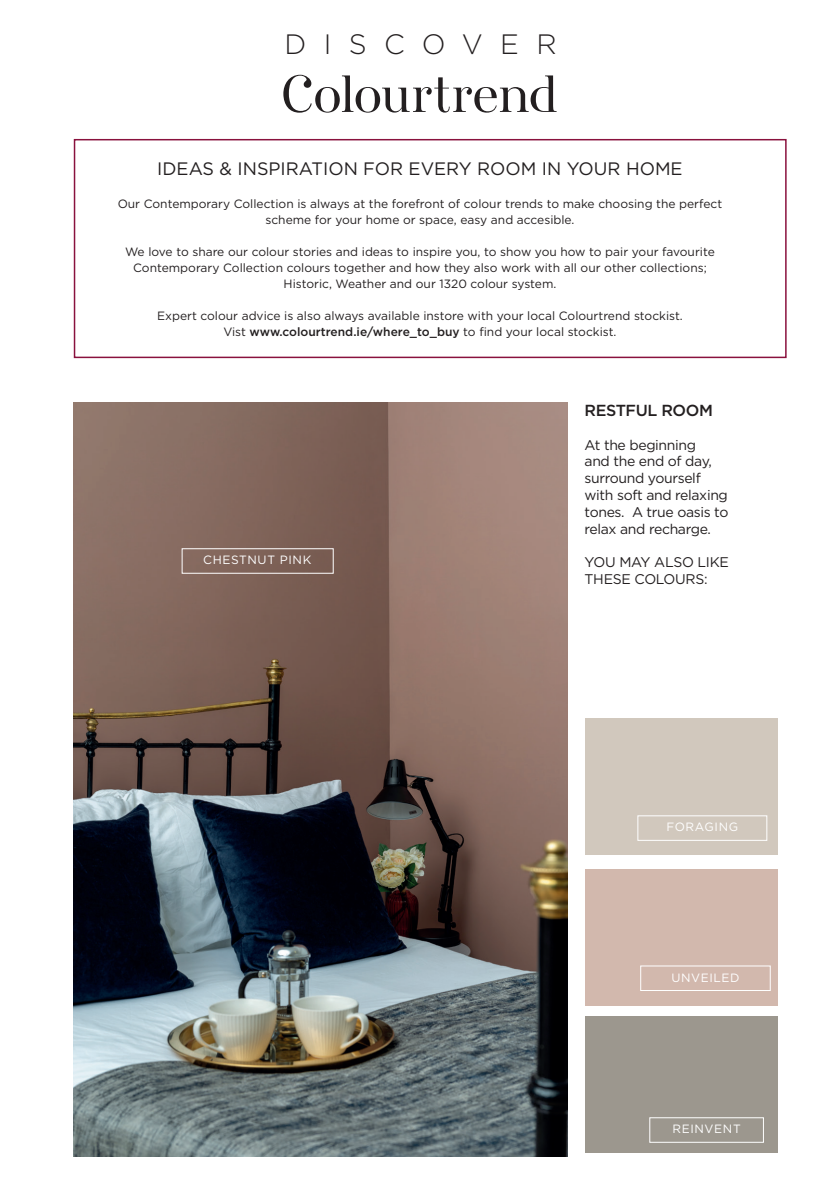
<style>
.page{position:relative;width:840px;height:1191px;background:#fff}
.page>*{position:absolute;margin:0;border:0;box-sizing:border-box;transform-origin:0 0}
.t1{font:300 28px "Gotham";letter-spacing:.62em;color:#231f20}
.t2{font:18px "Gotham";color:#231f20}
.t3{font:500 16px "Gotham";letter-spacing:-.025em;color:#231f20}
.t4{font:14px/16.8px "Gotham";letter-spacing:-.025em;color:#231f20}
.t5{font:12px/16px "Gotham";color:#231f20;text-align:center}
.t6{font:12px "Gotham";letter-spacing:.05em;color:#fff}
.s1{font-weight:500}
</style>
<div class="page">
<div style="left:74px;top:139px;width:712px;height:219px;border:2px solid #89113d"></div>
<svg style="left:283px;top:75px;width:273px;height:38px"></svg>
<img style="left:74px;top:403px;width:493px;height:754px">
<div style="left:584px;top:719px;width:193px;height:136px;background:#d1c8bd"></div>
<div style="left:584px;top:869px;width:193px;height:136px;background:#d2b8ad"></div>
<div style="left:584px;top:1016px;width:193px;height:136px;background:#9c978e"></div>
<div style="left:637px;top:815px;width:129px;height:26px;border:1px solid #fff"></div>
<div style="left:639px;top:965px;width:131px;height:26px;border:1px solid #fff"></div>
<div style="left:649px;top:1117px;width:114px;height:25px;border:1px solid #fff"></div>
<div style="left:181px;top:548px;width:152px;height:26px;border:1px solid #fff"></div>
<h1 class="t1" style="left:284px;top:27px;width:273px">DISCOVER</h1>
<h2 class="t2" style="left:157px;top:157px;width:526px">IDEAS &amp; INSPIRATION FOR EVERY ROOM IN YOUR HOME</h2>
<p class="t5" style="left:118px;top:195px;width:605px">Our Contemporary Collection is always at the forefront of colour trends to make choosing the perfect scheme for your home or space, easy and accesible.</p>
<p class="t5" style="left:125px;top:243px;width:591px">We love to share our colour stories and ideas to inspire you, to show you how to pair your favourite<br>Contemporary Collection colours together and how they also work with all our other collections;<br>Historic, Weather and our 1320 colour system.</p>
<p class="t5" style="left:157px;top:307px;width:527px">Expert colour advice is also always available instore with your local Colourtrend stockist.<br>Vist <span class="s1">www.colourtrend.ie/where_to_buy</span> to find your local stockist.</p>
<p class="t6" style="left:203px;top:552px;width:110px">CHESTNUT PINK</p>
<h3 class="t3" style="left:584px;top:400px;width:130px">RESTFUL ROOM</h3>
<p class="t4" style="left:584px;top:436px;width:145px">At the beginning<br>and the end of day, surround yourself with soft and relaxing tones. A true oasis to relax and recharge.</p>
<p class="t4" style="left:584px;top:553px;width:146px">YOU MAY ALSO LIKE<br>THESE COLOURS:</p>
<p class="t6" style="left:666px;top:819px;width:73px">FORAGING</p>
<p class="t6" style="left:671px;top:969px;width:70px">UNVEILED</p>
<p class="t6" style="left:672px;top:1121px;width:70px">REINVENT</p>
</div>
